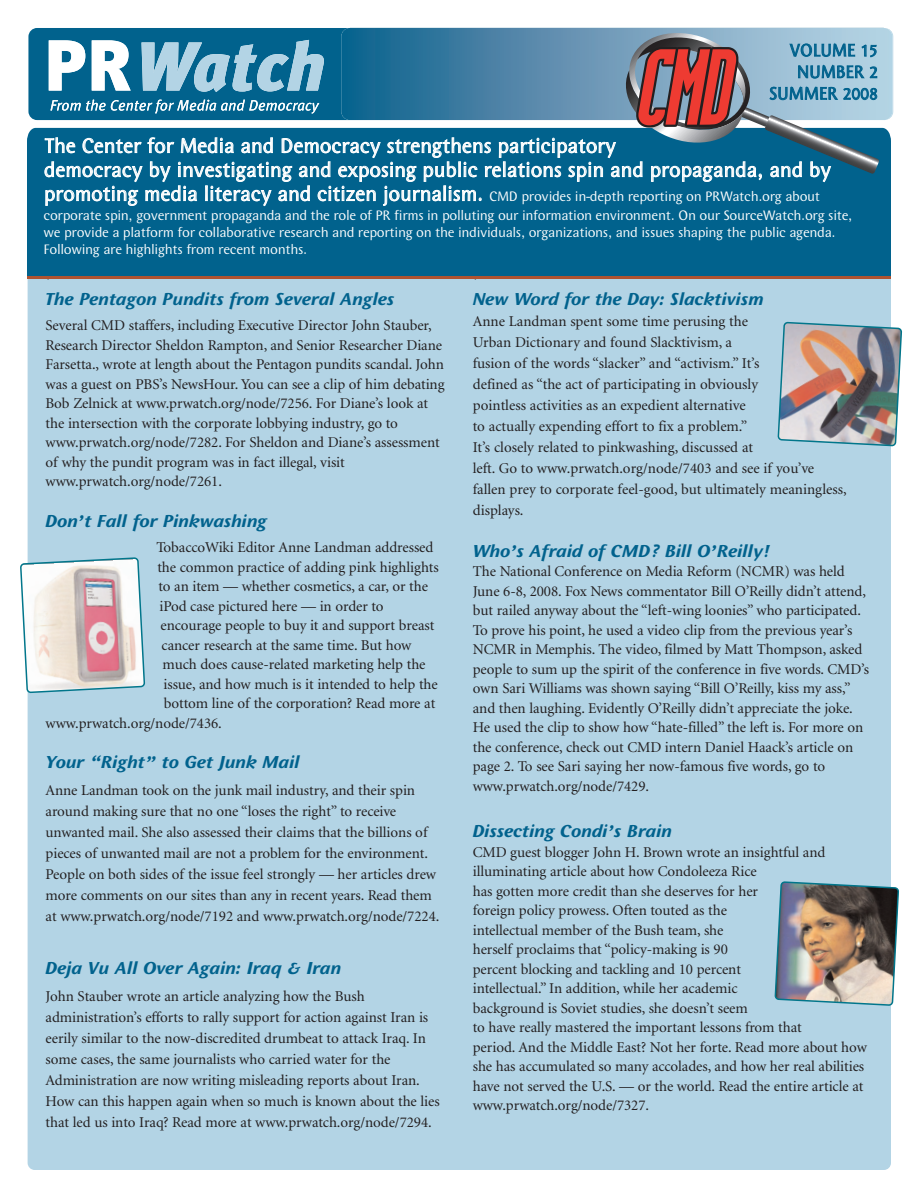
<style>
.page{position:relative;width:918px;height:1188px;background:#fff}
.page>*{position:absolute;margin:0;border:0;box-sizing:border-box;transform-origin:0 0}
.t1{font:21px/24px "Wunderlich";letter-spacing:-.005em;color:#fff}
.t2{font:italic 700 18px "Wunderlich";letter-spacing:-.005em;color:#01628d}
.t3{font:18px/21.6px "Wunderlich";letter-spacing:-.005em;color:#01628d;text-align:right}
.t4{font:15px/19.5px "Minion";letter-spacing:-.005em;color:#231f20}
.t5{font:14.25px/18.9px "Wunderlich";letter-spacing:-.025em;color:#fff}
.s1{font-size:21px}
</style>
<div class="page">
<div style="left:28px;top:28px;width:319px;height:92px;background:#01628d"></div>
<img style="left:886px;top:28px;width:7px;height:92px">
<img style="left:341px;top:28px;width:551px;height:92px;border-radius:9px">
<svg style="left:49px;top:40px;width:36px;height:51px"></svg>
<svg style="left:92px;top:40px;width:39px;height:51px"></svg>
<svg style="left:142px;top:40px;width:182px;height:52px;background:#67a3bf"></svg>
<svg style="left:50px;top:99px;width:269px;height:15px;background:#4189a9"></svg>
<div style="left:28px;top:166px;width:863px;height:1004px;background:#b3d4e5;border-radius:7px"></div>
<div style="left:27px;top:128px;width:864px;height:148px;background:#01628d"></div>
<svg style="left:619px;top:33px;width:260px;height:141px;background:#76889b"></svg>
<svg style="left:20px;top:557px;width:125px;height:136px;background:#dad2d3"></svg>
<img style="left:775px;top:881px;width:124px;height:125px">
<img style="left:778px;top:322px;width:124px;height:124px">
<hr style="left:27px;top:276px;width:864px;height:3px;background:#ae5331">
<p class="t3" style="left:769px;top:41px;width:110px">VOLUME 15<br>NUMBER 2<br>SUMMER 2008</p>
<h1 class="t1" style="left:44px;top:136px;width:789px">The Center for Media and Democracy strengthens participatory<br>democracy by investigating and exposing public relations spin and propaganda, and by</h1>
<p class="t5" style="left:44px;top:188px;width:811px"><span class="s1">promoting media literacy and citizen journalism.</span> CMD provides in-depth reporting on PRWatch.org about corporate spin, government propaganda and the role of PR firms in polluting our information environment. On our SourceWatch.org site,</p>
<p class="t5" style="left:44px;top:225px;width:794px;line-height:17.2px">we provide a platform for collaborative research and reporting on the individuals, organizations, and issues shaping the public agenda.<br>Following are highlights from recent months.</p>
<p class="t2" style="left:46px;top:292px;width:350px">The Pentagon Pundits from Several Angles</p>
<p class="t4" style="left:46px;top:317px;width:401px">Several CMD staffers, including Executive Director John Stauber, Research Director Sheldon Rampton, and Senior Researcher Diane Farsetta., wrote at length about the Pentagon pundits scandal. John was a guest on PBS’s NewsHour. You can see a clip of him debating Bob Zelnick at www.prwatch.org/node/7256. For Diane’s look at the intersection with the corporate lobbying industry, go to www.prwatch.org/node/7282. For Sheldon and Diane’s assessment of why the pundit program was in fact illegal, visit www.prwatch.org/node/7261.</p>
<p class="t2" style="left:46px;top:514px;width:223px">Don’t Fall for Pinkwashing</p>
<p class="t4" style="left:156px;top:539px;width:279px">TobaccoWiki Editor Anne Landman addressed</p>
<p class="t4" style="left:157px;top:558px;width:283px">the common practice of adding pink highlights</p>
<p class="t4" style="left:158px;top:578px;width:271px">to an item — whether cosmetics, a car, or the</p>
<p class="t4" style="left:159px;top:597px;width:226px">iPod case pictured here — in order to</p>
<p class="t4" style="left:160px;top:617px;width:275px">encourage people to buy it and support breast</p>
<p class="t4" style="left:162px;top:636px;width:251px">cancer research at the same time. But how</p>
<p class="t4" style="left:163px;top:656px;width:265px">much does cause-related marketing help the</p>
<p class="t4" style="left:164px;top:675px;width:276px">issue, and how much is it intended to help the</p>
<p class="t4" style="left:164px;top:695px;width:273px">bottom line of the corporation? Read more at</p>
<p class="t4" style="left:46px;top:714px;width:178px">www.prwatch.org/node/7436.</p>
<p class="t2" style="left:46px;top:755px;width:256px">Your “Right” to Get Junk Mail</p>
<p class="t4" style="left:46px;top:781px;width:395px;line-height:21px">Anne Landman took on the junk mail industry, and their spin around making sure that no one “loses the right” to receive unwanted mail. She also assessed their claims that the billions of pieces of unwanted mail are not a problem for the environment.<br>People on both sides of the issue feel strongly — her articles drew more comments on our sites than any in recent years. Read them at www.prwatch.org/node/7192 and www.prwatch.org/node/7224.</p>
<p class="t2" style="left:46px;top:961px;width:297px">Deja Vu All Over Again: Iraq &amp; Iran</p>
<p class="t4" style="left:46px;top:987px;width:396px;line-height:21px">John Stauber wrote an article analyzing how the Bush administration’s efforts to rally support for action against Iran is eerily similar to the now-discredited drumbeat to attack Iraq. In some cases, the same journalists who carried water for the Administration are now writing misleading reports about Iran.<br>How can this happen again when so much is known about the lies that led us into Iraq? Read more at www.prwatch.org/node/7294.</p>
<p class="t2" style="left:473px;top:292px;width:293px">New Word for the Day: Slacktivism</p>
<p class="t4" style="left:473px;top:312px;width:375px;line-height:21px">Anne Landman spent some time perusing the<br>Urban Dictionary and found Slacktivism, a<br>fusion of the words “slacker” and “activism.” It’s<br>defined as “the act of participating in obviously<br>pointless activities as an expedient alternative<br>to actually expending effort to fix a problem.”<br>It’s closely related to pinkwashing, discussed at<br>left. Go to www.prwatch.org/node/7403 and see if you’ve fallen prey to corporate feel-good, but ultimately meaningless, displays.</p>
<p class="t2" style="left:473px;top:544px;width:298px">Who’s Afraid of CMD? Bill O’Reilly!</p>
<p class="t4" style="left:473px;top:563px;width:398px">The National Conference on Media Reform (NCMR) was held June 6-8, 2008. Fox News commentator Bill O’Reilly didn’t attend, but railed anyway about the “left-wing loonies” who participated.<br>To prove his point, he used a video clip from the previous year’s NCMR in Memphis. The video, filmed by Matt Thompson, asked people to sum up the spirit of the conference in five words. CMD’s own Sari Williams was shown saying “Bill O’Reilly, kiss my ass,” and then laughing. Evidently O’Reilly didn’t appreciate the joke.<br>He used the clip to show how “hate-filled” the left is. For more on the conference, check out CMD intern Daniel Haack’s article on page 2. To see Sari saying her now-famous five words, go to www.prwatch.org/node/7429.</p>
<p class="t2" style="left:473px;top:824px;width:201px">Dissecting Condi’s Brain</p>
<p class="t4" style="left:473px;top:843px;width:396px">CMD guest blogger John H. Brown wrote an insightful and illuminating article about how Condoleeza Rice<br>has gotten more credit than she deserves for her<br>foreign policy prowess. Often touted as the<br>intellectual member of the Bush team, she<br>herself proclaims that “policy-making is 90<br>percent blocking and tackling and 10 percent<br>intellectual.” In addition, while her academic<br>background is Soviet studies, she doesn’t seem<br>to have really mastered the important lessons from that<br>period. And the Middle East? Not her forte. Read more about how she has accumulated so many accolades, and how her real abilities have not served the U.S. — or the world. Read the entire article at www.prwatch.org/node/7327.</p>
</div>
